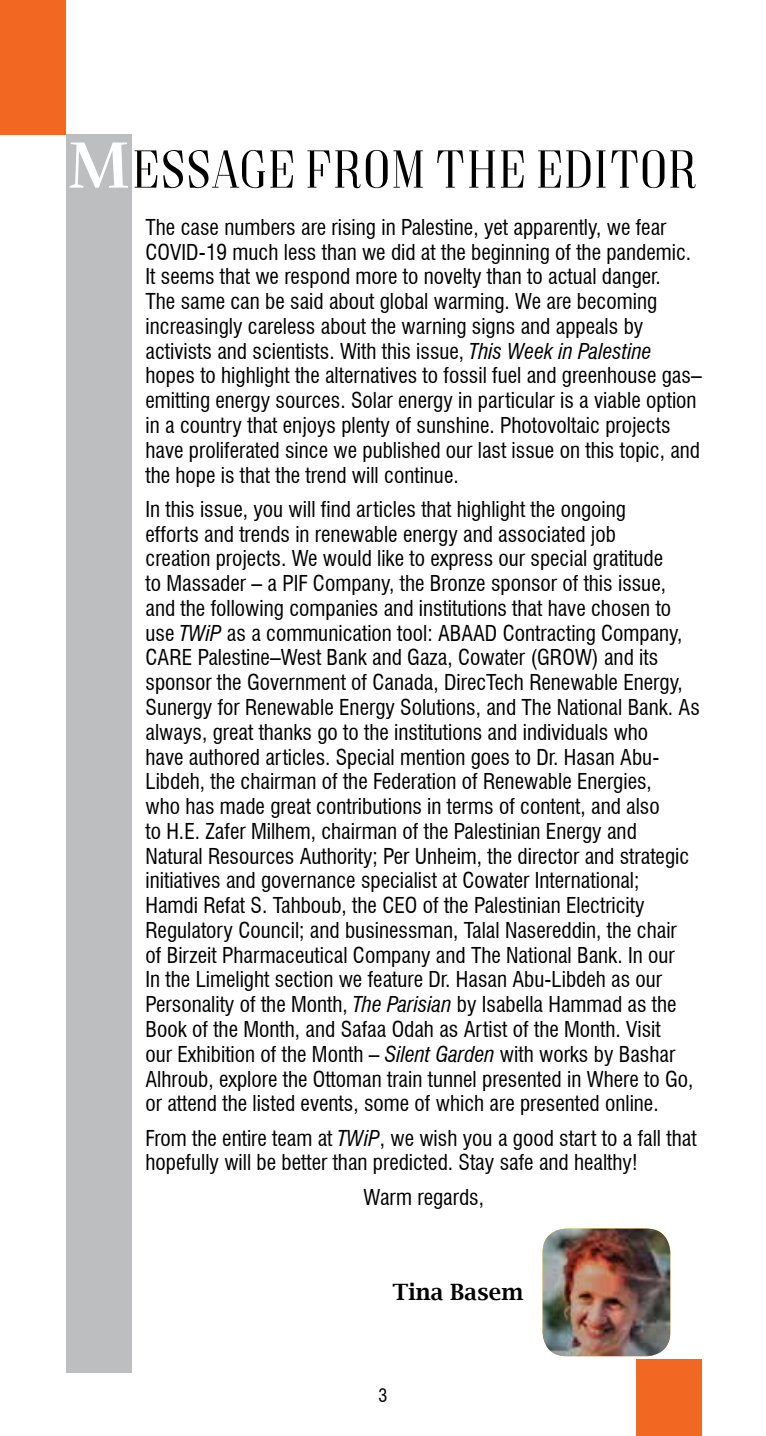
<style>
.page{position:relative;width:766px;height:1436px;background:#fff}
.page>*{position:absolute;margin:0;border:0;box-sizing:border-box;transform-origin:0 0}
.t1{font:54px "Goldoni";letter-spacing:-.01em;color:#000;scale:.96 1}
.t2{font:600 22.5px "Lucida Bright";color:#000}
.t3{font:condensed 21.38px/24.8px "Swiss 721 BT";color:#000}
.t4{font:condensed 18px "Swiss 721 BT";color:#000}
.s1{font-family:"Rufina";font-weight:700;font-size:67.5px;color:#fff}
.s2{font-style:italic}
</style>
<div class="page">
<div style="left:0;top:0;width:66px;height:134px;background:#f26722"></div>
<div style="left:636px;top:1359px;width:66px;height:76px;background:#f26722"></div>
<div style="left:66px;top:134px;width:65px;height:1237px;background:#bcbec0"></div>
<img style="left:542px;top:1228px;width:128px;height:127px">
<h1 class="t1" style="left:68px;top:139px;width:662px"><span class="s1">M</span>ESSAGE FROM THE EDITOR</h1>
<p class="t3" style="left:145px;top:215px;width:557px">The case numbers are rising in Palestine, yet apparently, we fear COVID-19 much less than we did at the beginning of the pandemic.<br>It seems that we respond more to novelty than to actual danger.<br>The same can be said about global warming. We are becoming increasingly careless about the warning signs and appeals by activists and scientists. With this issue, <span class="s2">This Week in Palestine </span>hopes to highlight the alternatives to fossil fuel and greenhouse gas– emitting energy sources. Solar energy in particular is a viable option in a country that enjoys plenty of sunshine. Photovoltaic projects have proliferated since we published our last issue on this topic, and the hope is that the trend will continue.</p>
<p class="t3" style="left:145px;top:496px;width:555px">In this issue, you will find articles that highlight the ongoing<br>efforts and trends in renewable energy and associated job<br>creation projects. We would like to express our special gratitude<br>to Massader – a PIF Company, the Bronze sponsor of this issue, and the following companies and institutions that have chosen to use <span class="s2">TWiP</span> as a communication tool: ABAAD Contracting Company, CARE Palestine–West Bank and Gaza, Cowater (GROW) and its sponsor the Government of Canada, DirecTech Renewable Energy, Sunergy for Renewable Energy Solutions, and The National Bank. As always, great thanks go to the institutions and individuals who<br>have authored articles. Special mention goes to Dr. Hasan Abu-Libdeh, the chairman of the Federation of Renewable Energies,<br>who has made great contributions in terms of content, and also<br>to H.E. Zafer Milhem, chairman of the Palestinian Energy and<br>Natural Resources Authority; Per Unheim, the director and strategic initiatives and governance specialist at Cowater International;<br>Hamdi Refat S. Tahboub, the CEO of the Palestinian Electricity Regulatory Council; and businessman, Talal Nasereddin, the chair<br>of Birzeit Pharmaceutical Company and The National Bank. In our<br>In the Limelight section we feature Dr. Hasan Abu-Libdeh as our Personality of the Month, <span class="s2">The Parisian</span> by Isabella Hammad as the Book of the Month, and Safaa Odah as Artist of the Month. Visit<br>our Exhibition of the Month – <span class="s2">Silent Garden</span> with works by Bashar Alhroub, explore the Ottoman train tunnel presented in Where to Go, or attend the listed events, some of which are presented online.</p>
<p class="t3" style="left:145px;top:1125px;width:552px">From the entire team at <span class="s2">TWiP</span>, we wish you a good start to a fall that hopefully will be better than predicted. Stay safe and healthy!</p>
<p class="t3" style="left:363px;top:1184px;width:122px">Warm regards,</p>
<p class="t2" style="left:392px;top:1278px;width:132px">Tina Basem</p>
<p class="t4" style="left:378px;top:1384px;width:10px">3</p>
</div>
